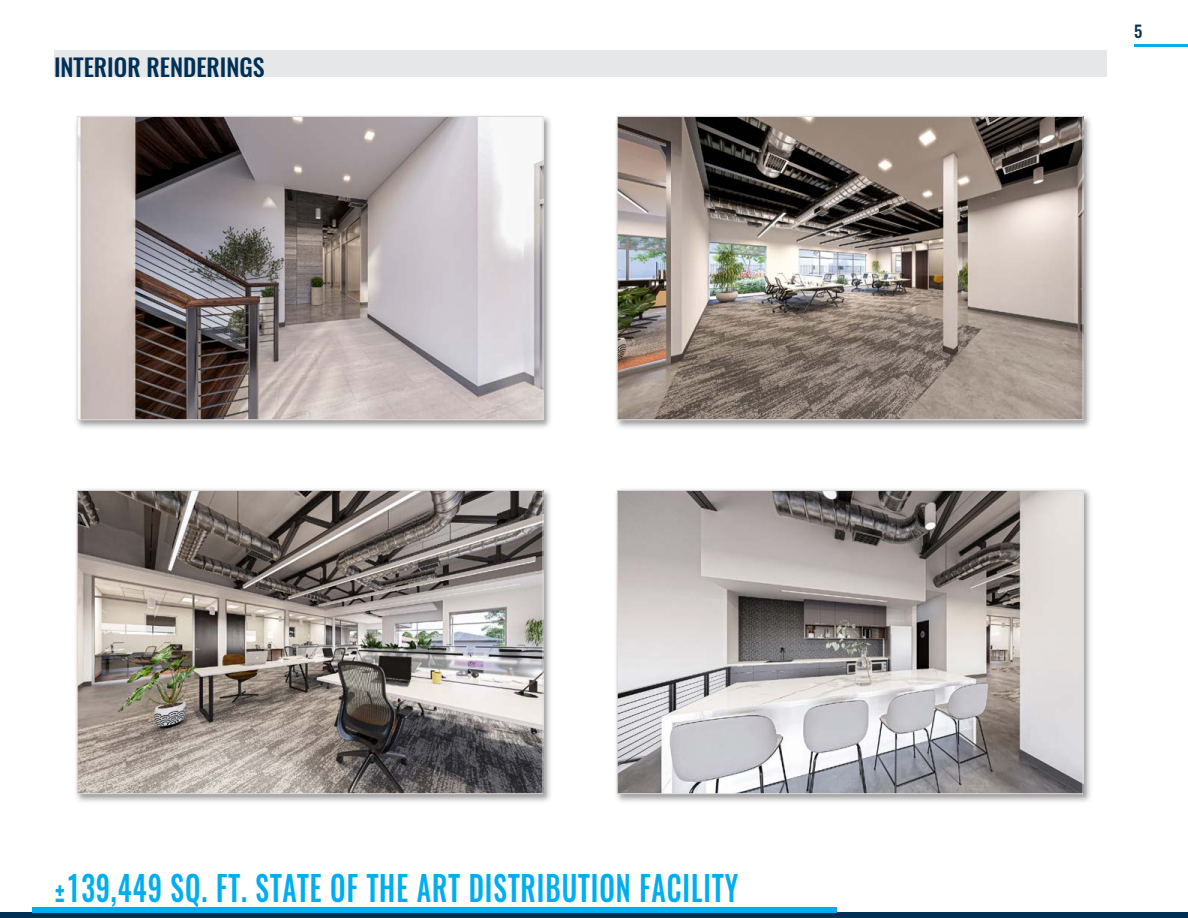
<style>
.page{position:relative;width:1188px;height:918px;background:#fff}
.page>*{position:absolute;margin:0;border:0;box-sizing:border-box;transform-origin:0 0}
.t1{font:500 34.5px "Oswald";letter-spacing:.035em;color:#00aeef;scale:.8 1}
.Heading{font:500 24px "Oswald";color:#003055}
.t2{font:500 16.5px "Oswald";color:#003055}
</style>
<div class="page">
<div style="left:74px;top:113px;width:479px;height:316px;background:#231f20;opacity:.45"></div>
<img style="left:79px;top:118px;width:462px;height:300px">
<div style="left:77px;top:116px;width:466px;height:304px;border:1px solid #dadbdc"></div>
<div style="left:614px;top:113px;width:479px;height:316px;background:#231f20;opacity:.45"></div>
<img style="left:619px;top:118px;width:462px;height:300px">
<div style="left:617px;top:116px;width:466px;height:304px;border:1px solid #dadbdc"></div>
<div style="left:74px;top:487px;width:479px;height:316px;background:#231f20;opacity:.45"></div>
<img style="left:79px;top:492px;width:462px;height:300px">
<div style="left:77px;top:490px;width:466px;height:304px;border:1px solid #dadbdc"></div>
<div style="left:614px;top:487px;width:479px;height:316px;background:#231f20;opacity:.45"></div>
<img style="left:619px;top:492px;width:462px;height:300px">
<div style="left:617px;top:490px;width:466px;height:304px;border:1px solid #dadbdc"></div>
<div style="left:0;top:913px;width:1188px;height:5px;background:#003055"></div>
<hr style="left:1134px;top:44px;width:54px;height:2px;background:#00aeef">
<div style="left:32px;top:907px;width:804px;height:6px;background:#00aeef"></div>
<div style="left:54px;top:51px;width:1053px;height:26px;background:#e6e7e8"></div>
<p class="Heading" style="left:54px;top:50px;width:212px">INTERIOR RENDERINGS</p>
<p class="t1" style="left:54px;top:863px;width:857px">±139,449 SQ. FT. STATE OF THE ART DISTRIBUTION FACILITY</p>
<p class="t2" style="left:1134px;top:20px;width:10px">5</p>
</div>
